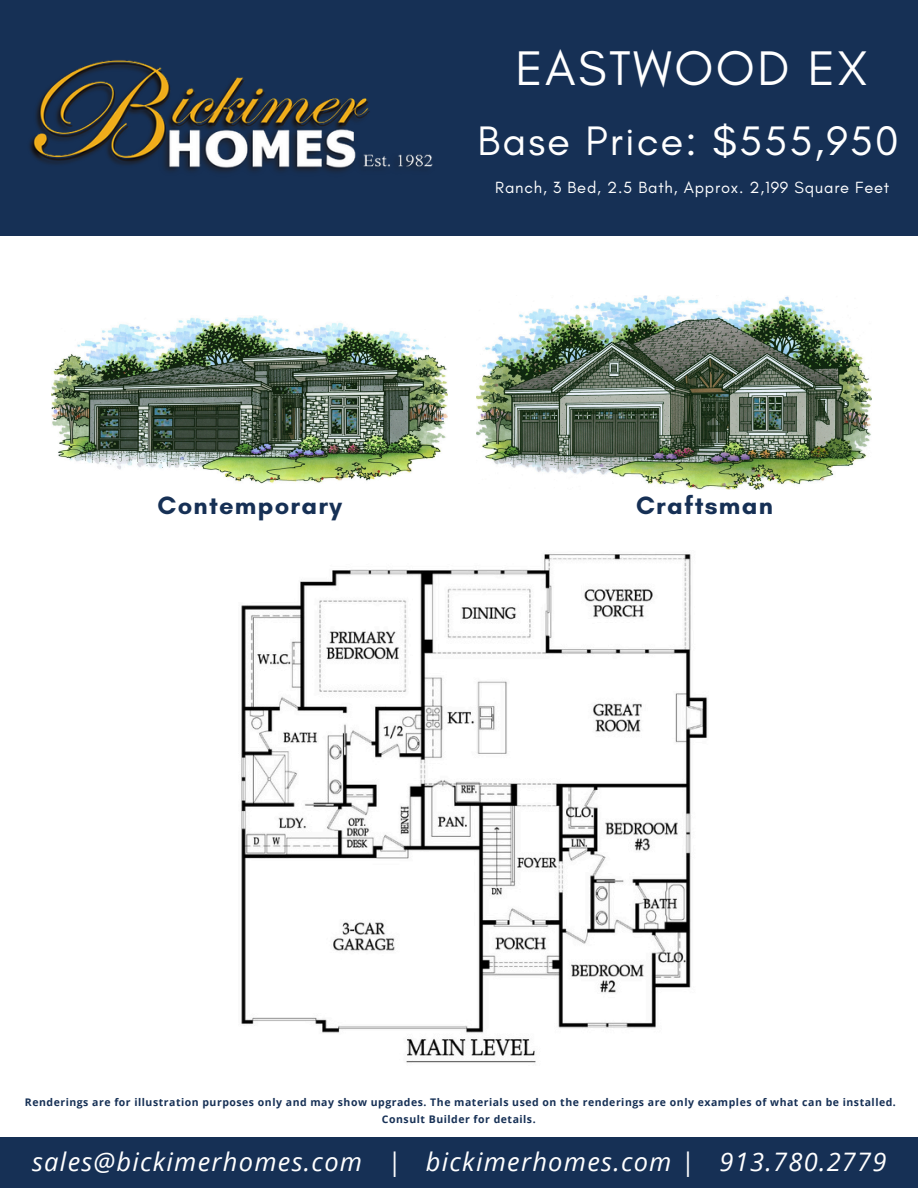
<style>
.page{position:relative;width:918px;height:1188px;background:#fff}
.page>*{position:absolute;margin:0;border:0;box-sizing:border-box;transform-origin:0 0}
.t1{font:49.5px "Glacial Indifference";letter-spacing:.05em;color:#fff}
.t2{font:42px "Glacial Indifference";letter-spacing:.05em;color:#fff}
.t3{font:italic 25.5px "Open Sans";letter-spacing:.05em;color:#fff}
.t4{font:700 25.5px "Glacial Indifference";letter-spacing:.05em;color:#163055}
.t5{font:16.5px "Glacial Indifference";letter-spacing:.05em;color:#fff}
.t6{font:700 10.5px/16.6px "Open Sans";letter-spacing:.05em;color:#163055;text-align:center}
</style>
<div class="page">
<div style="left:0;top:0;width:918px;height:236px;background:#163055"></div>
<div style="left:0;top:1137px;width:918px;height:51px;background:#163055"></div>
<img style="left:29px;top:60px;width:404px;height:112px">
<img style="left:476px;top:296px;width:395px;height:193px">
<img style="left:52px;top:315px;width:396px;height:169px">
<img style="left:241px;top:554px;width:467px;height:509px">
<p class="t4" style="left:158px;top:489px;width:186px">Contemporary</p>
<h3 class="t1" style="left:515px;top:38px;width:354px">EASTWOOD EX</h3>
<h3 class="t2" style="left:478px;top:115px;width:422px">Base Price: $555,950</h3>
<h3 class="t5" style="left:495px;top:177px;width:396px">Ranch, 3 Bed, 2.5 Bath, Approx. 2,199 Square Feet</h3>
<p class="t4" style="left:636px;top:489px;width:138px">Craftsman</p>
<h1 class="t6" style="left:25px;top:1094px;width:872px">Renderings are for illustration purposes only and may show upgrades. The materials used on the renderings are only examples of what can be installed.<br>Consult Builder for details.</h1>
<p class="t3" style="left:32px;top:1144px;width:856px">sales@bickimerhomes.com | bickimerhomes.com | 913.780.2779</p>
</div>
